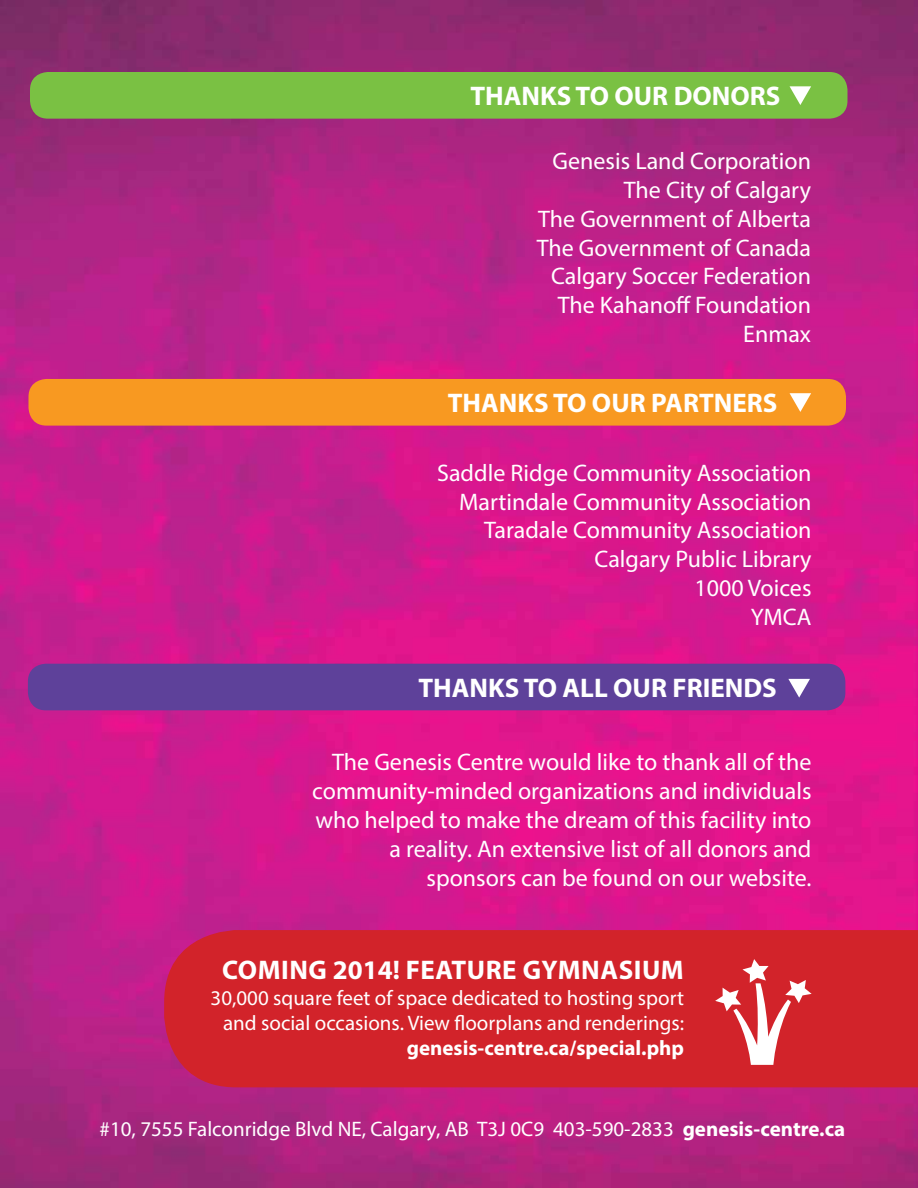
<style>
.page{position:relative;width:918px;height:1188px;background:#fff}
.page>*{position:absolute;margin:0;border:0;box-sizing:border-box;transform-origin:0 0}
.t1{font:700 27px "Myriad Pro";color:#fff}
.t2{font:700 27px "Myriad Pro";letter-spacing:.02em;color:#fff}
.t3{font:24px/28.8px "Myriad Pro";color:#fff;text-align:right}
.t4{font:21px/25.2px "Myriad Pro";color:#fff;text-align:center}
.t5{font:700 21px "Myriad Pro";color:#fff}
.s1{font-weight:700}
</style>
<div class="page">
<img style="left:0;top:0;width:918px;height:1188px">
<div style="left:28px;top:664px;width:817px;height:46px;background:#5e419a;border-radius:18px"></div>
<svg style="left:788px;top:679px;width:22px;height:19px"></svg>
<div style="left:30px;top:72px;width:818px;height:47px;background:#7ac143;border-radius:18px"></div>
<div style="left:28px;top:379px;width:818px;height:47px;background:#f89921;border-radius:18px"></div>
<svg style="left:790px;top:86px;width:21px;height:19px"></svg>
<svg style="left:790px;top:393px;width:21px;height:19px"></svg>
<div style="left:164px;top:930px;width:754px;height:157px;background:#d2232a"></div>
<svg style="left:715px;top:959px;width:97px;height:106px"></svg>
<p class="t1" style="left:470px;top:78px;width:163px">THANKS TO OUR</p>
<p class="t1" style="left:674px;top:78px;width:108px">DONORS</p>
<p class="t3" style="left:537px;top:146px;width:276px">Genesis Land Corporation<br>The City of Calgary<br>The Government of Alberta<br>The Government of Canada<br>Calgary Soccer Federation<br>The Kahanoff Foundation<br>Enmax</p>
<p class="t1" style="left:448px;top:385px;width:163px">THANKS TO OUR</p>
<p class="t1" style="left:651px;top:385px;width:17px">PART</p>
<p class="t1" style="left:714px;top:385px;width:65px">NERS</p>
<p class="t3" style="left:437px;top:458px;width:376px">Saddle Ridge Community Association<br>Martindale Community Association<br>Taradale Community Association<br>Calgary Public Library<br>1000 Voices<br>YMCA</p>
<p class="t1" style="left:418px;top:670px;width:160px">THANKS TO ALL</p>
<p class="t1" style="left:613px;top:670px;width:19px">OUR</p>
<p class="t1" style="left:672px;top:670px;width:14px">FRIE</p>
<p class="t1" style="left:725px;top:670px;width:54px">NDS</p>
<p class="t3" style="left:312px;top:748px;width:501px">The Genesis Centre would like to thank all of the community-minded organizations and individuals who helped to make the dream of this facility into a reality. An extensive list of all donors and sponsors can be found on our website.</p>
<p class="t2" style="left:222px;top:953px;width:463px">Coming 2014! feature Gymnasium</p>
<p class="t4" style="left:211px;top:985px;width:475px">30,000 square feet of space dedicated to hosting sport and social occasions. View floorplans and renderings:</p>
<p class="t5" style="left:407px;top:1034px;width:279px">genesis-centre.ca/special.php</p>
<p class="t4" style="left:100px;top:1116px;width:747px">#10, 7555 Falconridge Blvd NE, Calgary, AB T3J 0C9 403-590-2833 <span class="s1">genesis-centre.ca</span></p>
</div>
